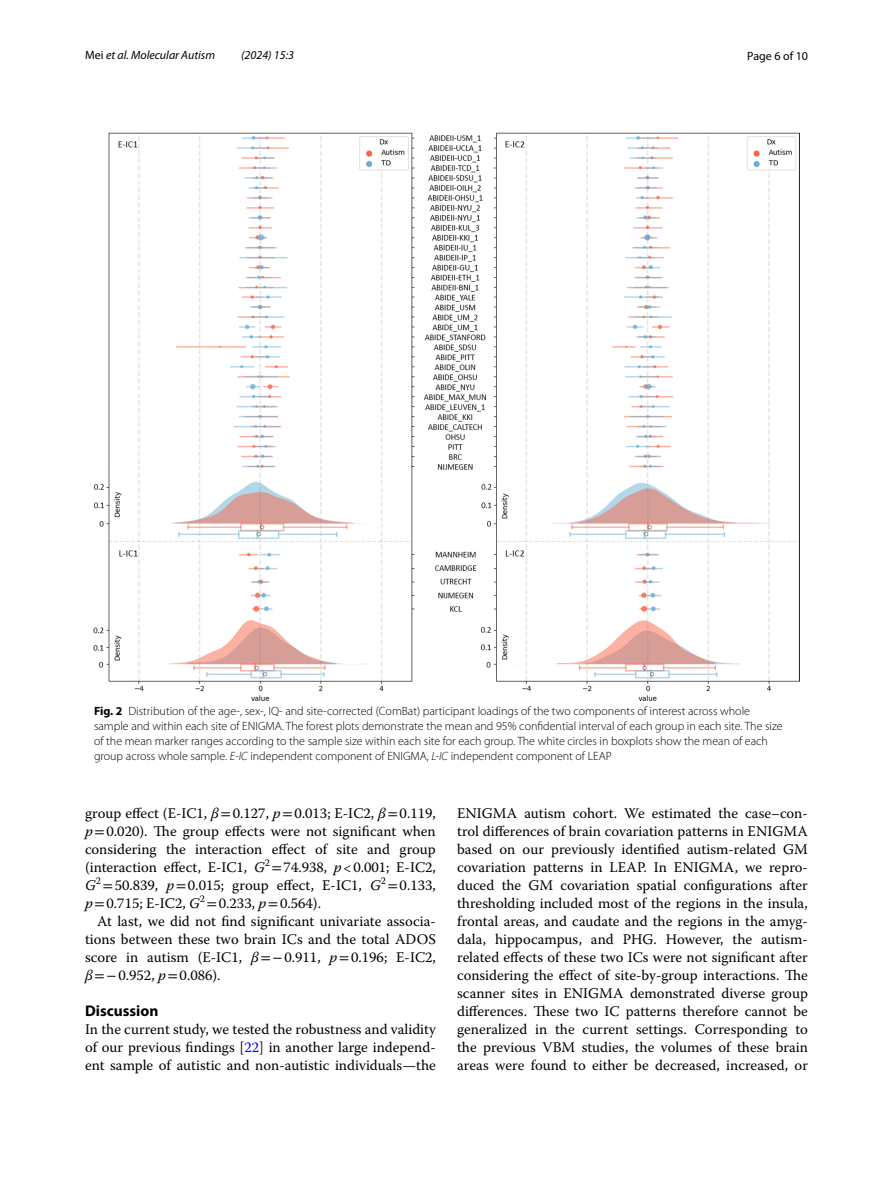
<style>
.page{position:relative;width:893px;height:1187px;background:#fff}
.page>*{position:absolute;margin:0;border:0;box-sizing:border-box;transform-origin:0 0}
.t1{font:700 15.45px "Myriad Pro";color:#000}
.t2{font:14.7px/18px "Warnock Pro";color:#000;text-align:justify}
.t3{font:300 12px/15px "Myriad Pro";color:#000}
.t4{font:italic 12px "Myriad Pro";color:#000}
.t5{font:12px "Myriad Pro";color:#000}
.s1{font-style:normal}
.s2{font-weight:700}
.s3{font-style:italic}
.s4{font-family:"STIX"}
.s5{color:#00f}
</style>
<div class="page">
<img style="left:94px;top:133px;width:705px;height:567px">
<p class="t4" style="left:85px;top:48px;width:131px"><span class="s1">Mei</span> et al. Molecular Autism</p>
<p class="t4" style="left:241px;top:48px;width:54px">(2024) 15:3</p>
<p class="t5" style="left:747px;top:48px;width:62px">Page 6 of 10</p>
<p class="t3" style="left:94px;top:704px;width:690px"><span class="s2">Fig. 2</span> Distribution of the age-, sex-, IQ- and site-corrected (ComBat) participant loadings of the two components of interest across whole sample and within each site of ENIGMA. The forest plots demonstrate the mean and 95% confidential interval of each group in each site. The size of the mean marker ranges according to the sample size within each site for each group. The white circles in boxplots show the mean of each group across whole sample. <span class="s3">E-IC</span> independent component of ENIGMA, <span class="s3">L-IC</span> independent component of LEAP</p>
<p class="t2" style="left:85px;top:803px;width:352px">group effect (E-IC1, <span class="s3">β</span><span class="s4">=</span>0.127, <span class="s3">p</span><span class="s4">=</span>0.013; E-IC2, <span class="s3">β</span><span class="s4">=</span>0.119, <span class="s3">p</span><span class="s4">=</span>0.020). The group effects were not significant when considering the interaction effect of site and group (interaction effect, E-IC1, <span class="s3">G</span><sup>2</sup> <span class="s4">=</span>74.938, <span class="s3">p</span>&lt;0.001; E-IC2, <span class="s3">G</span><sup>2</sup> <span class="s4">=</span>50.839, <span class="s3">p</span><span class="s4">=</span>0.015; group effect, E-IC1, <span class="s3">G</span><sup>2</sup> <span class="s4">=</span>0.133, <span class="s3">p</span><span class="s4">=</span>0.715; E-IC2, <span class="s3">G</span><sup>2</sup> <span class="s4">=</span>0.233, <span class="s3">p</span><span class="s4">=</span>0.564).</p>
<p class="t2" style="left:85px;top:911px;width:352px;text-indent:12px">At last, we did not find significant univariate associa&shy;tions between these two brain ICs and the total ADOS score in autism (E-IC1, <span class="s3">β</span><span class="s4">=−</span>0.911, <span class="s3">p</span><span class="s4">=</span>0.196; E-IC2, <span class="s3">β</span><span class="s4">=−</span>0.952, <span class="s3">p</span><span class="s4">=</span>0.086).</p>
<p class="t1" style="left:85px;top:1000px;width:75px">Discussion</p>
<p class="t2" style="left:85px;top:1019px;width:352px">In the current study, we tested the robustness and validity of our previous findings [<span class="s5">22</span>] in another large independ&shy;ent sample of autistic and non-autistic individuals—the</p>
<p class="t2" style="left:457px;top:803px;width:352px">ENIGMA autism cohort. We estimated the case–con&shy;trol differences of brain covariation patterns in ENIGMA based on our previously identified autism-related GM covariation patterns in LEAP. In ENIGMA, we repro&shy;duced the GM covariation spatial configurations after thresholding included most of the regions in the insula, frontal areas, and caudate and the regions in the amyg&shy;dala, hippocampus, and PHG. However, the autism&shy;related effects of these two ICs were not significant after considering the effect of site-by-group interactions. The scanner sites in ENIGMA demonstrated diverse group differences. These two IC patterns therefore cannot be generalized in the current settings. Corresponding to the previous VBM studies, the volumes of these brain areas were found to either be decreased, increased, or</p>
</div>
